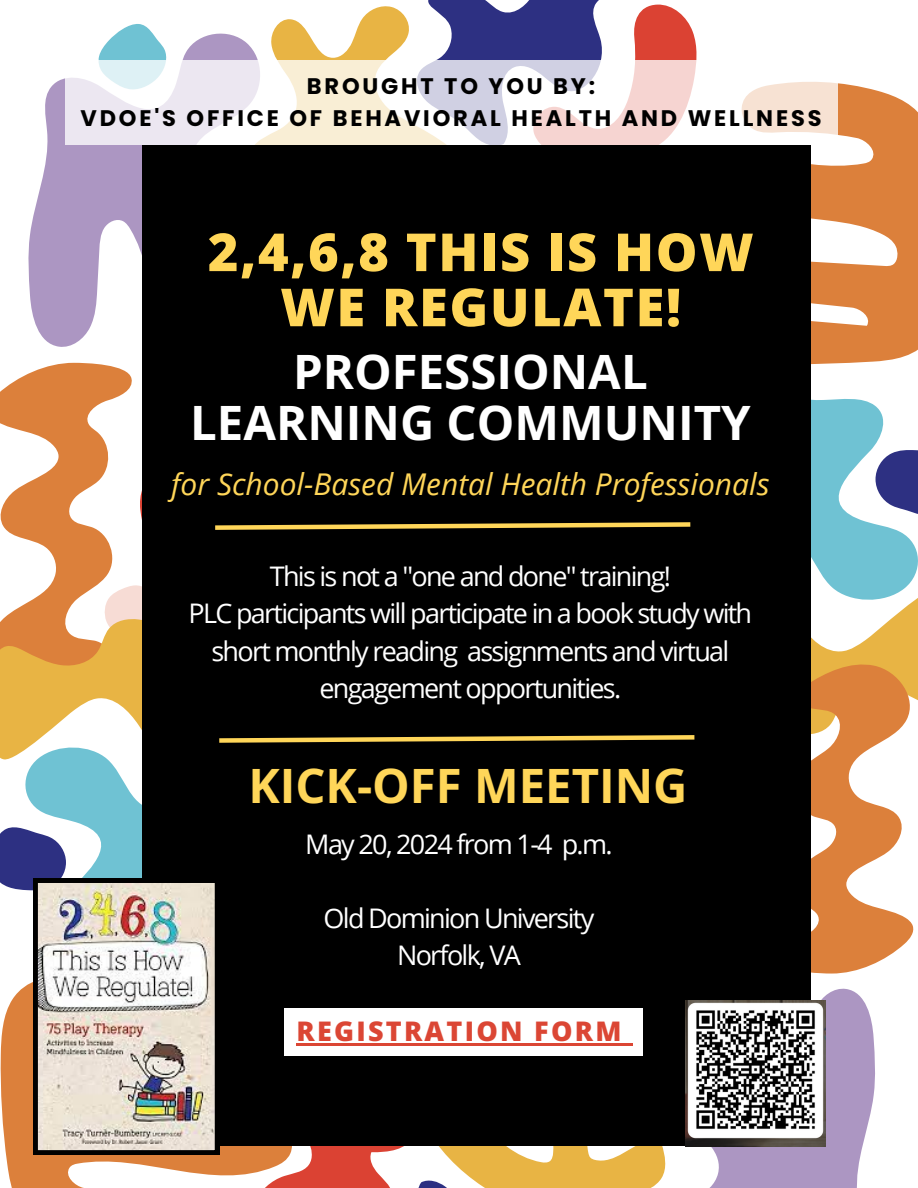
<style>
.page{position:relative;width:918px;height:1188px;background:#fff}
.page>*{position:absolute;margin:0;border:0;box-sizing:border-box;transform-origin:0 0}
.t1{font:800 52.5px/55.2px "Open Sans";letter-spacing:.03em;color:#ffd659;text-align:center}
.t2{font:700 47.4px/51.8px "Open Sans";color:#fff;text-align:center}
.t3{font:700 47.4px "Open Sans";color:#ffd659}
.t4{font:italic 30px "Open Sans";color:#ffd659}
.t5{font:27px/37.2px "Open Sans";letter-spacing:-.065em;color:#fff;text-align:center}
.t6{font:800 27px "Open Sans";letter-spacing:.085em;color:#db4634}
.t7{font:700 22.5px "Poppins";letter-spacing:.125em;color:#000}
</style>
<div class="page">
<svg style="left:811px;top:83px;width:107px;height:282px;fill:#dc803b"></svg>
<svg style="left:28px;top:33px;width:218px;height:315px;fill:#ac96c2"></svg>
<svg style="left:0;top:363px;width:132px;height:255px;fill:#dc803b"></svg>
<svg style="left:246px;top:6px;width:163px;height:54px"></svg>
<svg style="left:811px;top:399px;width:107px;height:185px;fill:#6fc2d3"></svg>
<svg style="left:634px;top:4px;width:63px;height:56px;fill:#db4233"></svg>
<svg style="left:875px;top:450px;width:43px;height:69px"></svg>
<svg style="left:103px;top:585px;width:40px;height:33px"></svg>
<svg style="left:98px;top:24px;width:70px;height:36px"></svg>
<svg style="left:811px;top:584px;width:107px;height:77px"></svg>
<svg style="left:428px;top:0;width:174px;height:60px"></svg>
<svg style="left:65px;top:60px;width:772px;height:85px"></svg>
<svg style="left:0;top:982px;width:189px;height:206px;fill:#dc803b"></svg>
<svg style="left:709px;top:988px;width:166px;height:200px;fill:#ac96c2"></svg>
<svg style="left:811px;top:661px;width:107px;height:313px;fill:#dc803b"></svg>
<svg style="left:25px;top:763px;width:118px;height:115px;fill:#6fc2d3"></svg>
<svg style="left:0;top:824px;width:66px;height:67px"></svg>
<svg style="left:0;top:618px;width:143px;height:145px;fill:#e8b444"></svg>
<div style="left:143px;top:145px;width:668px;height:1001px;background:#000"></div>
<svg style="left:219px;top:735px;width:476px;height:8px"></svg>
<svg style="left:215px;top:522px;width:476px;height:8px"></svg>
<img style="left:33px;top:878px;width:182px;height:276px">
<svg style="left:189px;top:937px;width:477px;height:251px"></svg>
<img style="left:685px;top:1000px;width:141px;height:147px">
<h4 class="t7" style="left:307px;top:71px;width:290px">BROUGHT TO YOU BY:</h4>
<h1 class="t7" style="left:80px;top:102px;width:743px">VDOE'S OFFICE OF BEHAVIORAL HEALTH AND WELLNESS</h1>
<p class="t1" style="left:208px;top:223px;width:547px">2,4,6,8 THIS IS HOW<br>WE REGULATE!</p>
<h1 class="t2" style="left:190px;top:344px;width:562px">PROFESSIONAL<br>LEARNING COMMUNITY</h1>
<h2 class="t4" style="left:171px;top:463px;width:600px">for School-Based Mental Health Professionals</h2>
<h4 class="t5" style="left:189px;top:557px;width:565px">This is not a "one and done" training!<br>PLC participants will participate in a book study with short monthly reading assignments and virtual engagement opportunities.</h4>
<p class="t3" style="left:248px;top:752px;width:441px">KICK-OFF MEETING</p>
<h4 class="t5" style="left:305px;top:824px;width:309px">May 20, 2024 from 1-4 p.m.</h4>
<h3 class="t5" style="left:324px;top:899px;width:272px">Old Dominion University<br>Norfolk, VA</h3>
<h1 class="t6" style="left:296px;top:1013px;width:327px">REGISTRATION FORM</h1>
</div>
